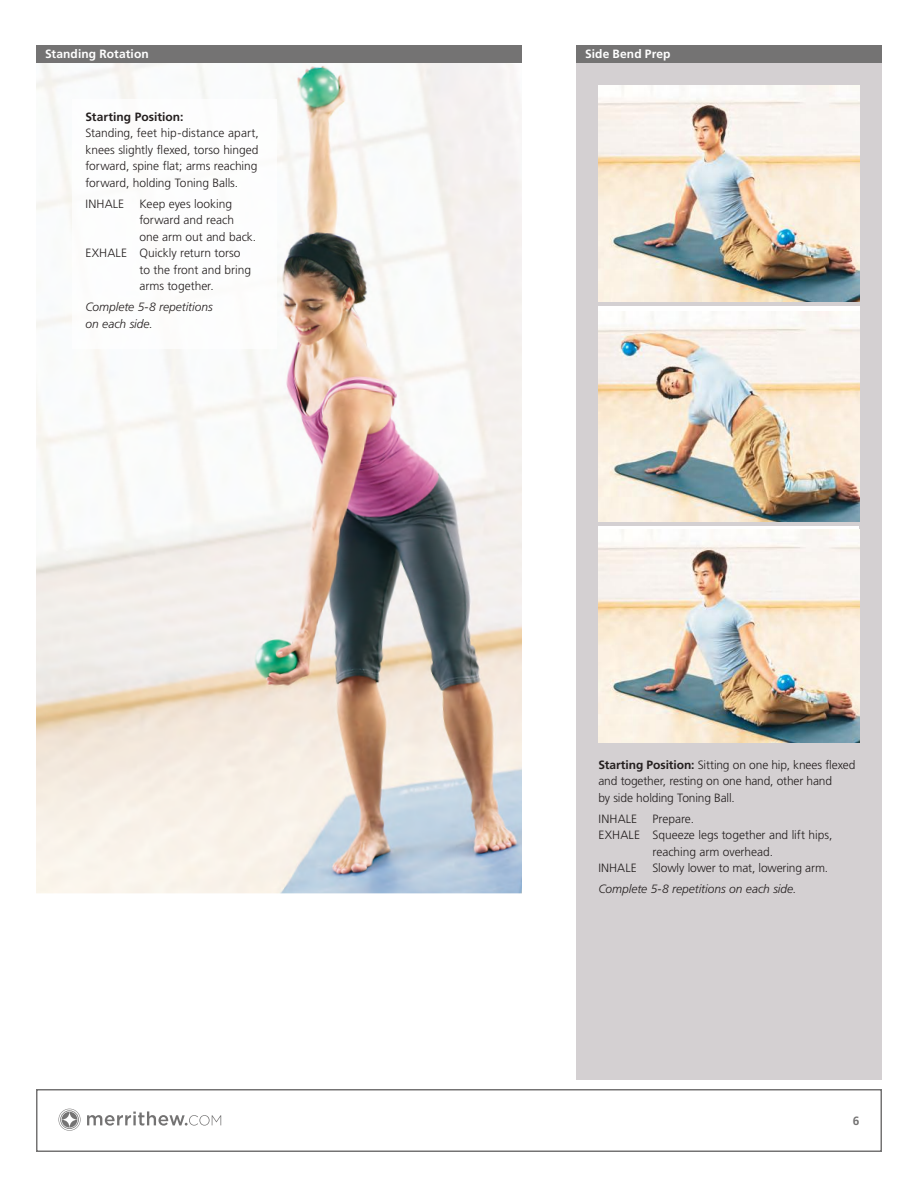
<style>
.page{position:relative;width:918px;height:1188px;background:#fff}
.page>*{position:absolute;margin:0;border:0;box-sizing:border-box;transform-origin:0 0}
.t1{font:300 12px/16.5px "Frutiger LT Std";letter-spacing:-.005em;color:#241f1f}
.t2{font:italic 300 12px/16.5px "Frutiger LT Std";letter-spacing:-.005em;color:#241f1f}
.t3{font:700 12px "Frutiger LT Std";letter-spacing:.01em;color:#fff}
.t4{font:700 12px "Frutiger LT Std";letter-spacing:.005em;color:#241f1f}
.t5{font:700 12px "Frutiger LT Std";color:#747373}
.s1{font-weight:700}
</style>
<div class="page">
<div style="left:36px;top:1089px;width:846px;height:63px;border:2px solid #747373"></div>
<svg style="left:87px;top:1111px;width:134px;height:15px"></svg>
<svg style="left:59px;top:1109px;width:22px;height:21px"></svg>
<div style="left:576px;top:45px;width:306px;height:1035px;background:#d4d0d2"></div>
<div style="left:36px;top:45px;width:486px;height:18px;background:#747373"></div>
<div style="left:576px;top:45px;width:306px;height:18px;background:#747373"></div>
<img style="left:36px;top:63px;width:486px;height:830px">
<div style="left:598px;top:306px;width:262px;height:216px;background:#fff"></div>
<img style="left:598px;top:312px;width:262px;height:210px">
<img style="left:598px;top:86px;width:262px;height:216px">
<img style="left:598px;top:530px;width:262px;height:212px">
<div style="left:72px;top:99px;width:205px;height:249px;background:#fff"></div>
<p class="t3" style="left:45px;top:47px;width:105px">Standing Rotation</p>
<p class="t3" style="left:585px;top:47px;width:87px">Side Bend Prep</p>
<p class="t4" style="left:86px;top:110px;width:100px">Starting Position:</p>
<p class="t1" style="left:86px;top:125px;width:175px">Standing, feet hip-distance apart, knees slightly flexed, torso hinged forward, spine flat; arms reaching forward, holding Toning Balls.</p>
<p class="t1" style="left:86px;top:196px;width:40px">INHALE</p>
<p class="t1" style="left:140px;top:196px;width:94px">Keep eyes looking</p>
<p class="t1" style="left:140px;top:212px;width:96px">forward and reach</p>
<p class="t1" style="left:140px;top:229px;width:118px">one arm out and back.</p>
<p class="t1" style="left:86px;top:245px;width:157px">EXHALE Quickly return torso</p>
<p class="t1" style="left:140px;top:262px;width:113px">to the front and bring</p>
<p class="t1" style="left:140px;top:278px;width:76px">arms together.</p>
<p class="t2" style="left:86px;top:299px;width:129px">Complete 5-8 repetitions on each side.</p>
<p class="t1" style="left:598px;top:757px;width:258px"><span class="s1">Starting Position:</span> Sitting on one hip, knees flexed and together, resting on one hand, other hand<br>by side holding Toning Ball.</p>
<p class="t1" style="left:598px;top:811px;width:40px">INHALE</p>
<p class="t1" style="left:652px;top:811px;width:43px">Prepare.</p>
<p class="t1" style="left:598px;top:827px;width:235px">EXHALE Squeeze legs together and lift hips,</p>
<p class="t1" style="left:652px;top:844px;width:122px">reaching arm overhead.</p>
<p class="t1" style="left:598px;top:860px;width:40px">INHALE</p>
<p class="t1" style="left:652px;top:860px;width:177px">Slowly lower to mat, lowering arm.</p>
<p class="t2" style="left:598px;top:881px;width:199px">Complete 5-8 repetitions on each side.</p>
<p class="t5" style="left:853px;top:1114px;width:8px">6</p>
</div>
